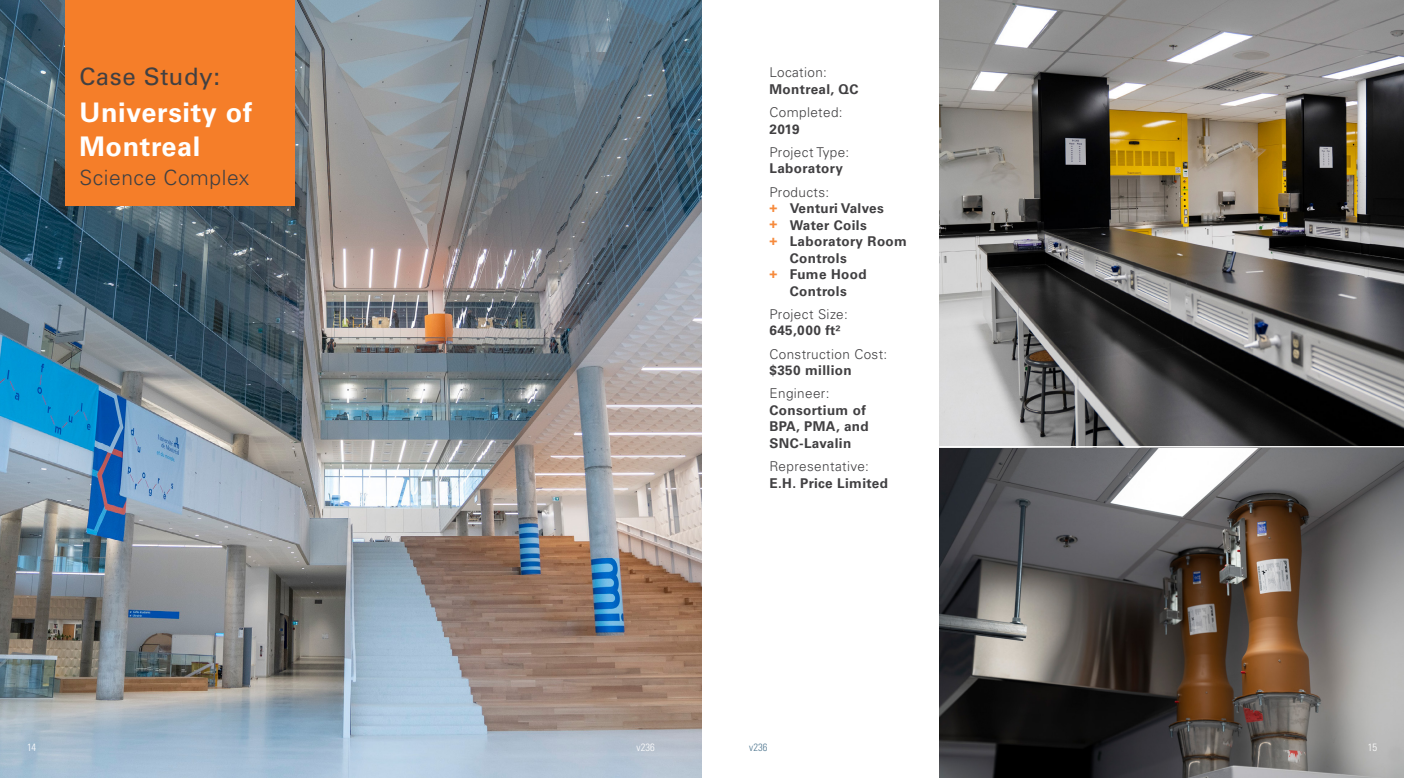
<style>
.page{position:relative;width:1404px;height:778px;background:#fff}
.page>*{position:absolute;margin:0;border:0;box-sizing:border-box;transform-origin:0 0}
.t1{font:700 27px/34.5px "Univers LT Std";letter-spacing:.025em;color:#fff}
.t2{font:24px "Univers LT Std";letter-spacing:.025em;color:#414042}
.t3{font:300 21px "Univers LT Std";letter-spacing:.03em;color:#414042}
.t4{font:700 13.5px/16.5px "Univers LT Std";letter-spacing:.03em;color:#414042}
.t5{font:300 13.5px "Univers LT Std";letter-spacing:.03em;color:#414042}
.t6{font:300 condensed 10.5px "Univers LT Std";color:#fff}
.t7{font:300 condensed 10.5px "Univers LT Std";color:#517891}
.s1{color:#f68a3c}
</style>
<div class="page">
<img style="left:0;top:0;width:702px;height:778px">
<div style="left:66px;top:0;width:229px;height:206px;background:#f57e29"></div>
<img style="left:939px;top:0;width:465px;height:778px">
<hr style="left:939px;top:446px;width:465px;height:1px;background:#fff">
<h2 class="t2" style="left:79px;top:62px;width:142px">Case Study:</h2>
<h1 class="t1" style="left:79px;top:95px;width:174px">University of<br>Montreal</h1>
<h3 class="t3" style="left:79px;top:165px;width:172px">Science Complex</h3>
<p class="t5" style="left:770px;top:64px;width:59px">Location:</p>
<p class="t4" style="left:770px;top:81px;width:90px">Montreal, QC</p>
<p class="t5" style="left:770px;top:104px;width:75px">Completed:</p>
<p class="t4" style="left:770px;top:121px;width:32px">2019</p>
<p class="t5" style="left:770px;top:144px;width:81px">Project Type:</p>
<p class="t4" style="left:770px;top:160px;width:75px">Laboratory</p>
<p class="t5" style="left:770px;top:184px;width:61px">Products:</p>
<p class="t4" style="left:770px;top:200px;width:116px"><span class="s1">+</span> Venturi Valves</p>
<p class="t4" style="left:770px;top:217px;width:99px"><span class="s1">+</span> Water Coils</p>
<p class="t4" style="left:770px;top:233px;width:139px"><span class="s1">+</span> Laboratory Room</p>
<p class="t4" style="left:790px;top:250px;width:59px">Controls</p>
<p class="t4" style="left:770px;top:266px;width:99px"><span class="s1">+</span> Fume Hood</p>
<p class="t4" style="left:790px;top:283px;width:59px">Controls</p>
<p class="t5" style="left:770px;top:306px;width:80px">Project Size:</p>
<p class="t4" style="left:770px;top:322px;width:72px">645,000 ft²</p>
<p class="t5" style="left:770px;top:346px;width:119px">Construction Cost:</p>
<p class="t4" style="left:770px;top:362px;width:84px">$350 million</p>
<p class="t5" style="left:770px;top:385px;width:62px">Engineer:</p>
<p class="t4" style="left:770px;top:402px;width:101px">Consortium of<br>BPA, PMA, and<br>SNC-Lavalin</p>
<p class="t5" style="left:770px;top:458px;width:101px">Representative:</p>
<p class="t4" style="left:770px;top:475px;width:120px">E.H. Price Limited</p>
<p class="t6" style="left:27px;top:741px;width:11px">14</p>
<p class="t6" style="left:637px;top:741px;width:20px">v236</p>
<p class="t7" style="left:749px;top:741px;width:20px">v236</p>
<p class="t6" style="left:1368px;top:741px;width:11px">15</p>
</div>
